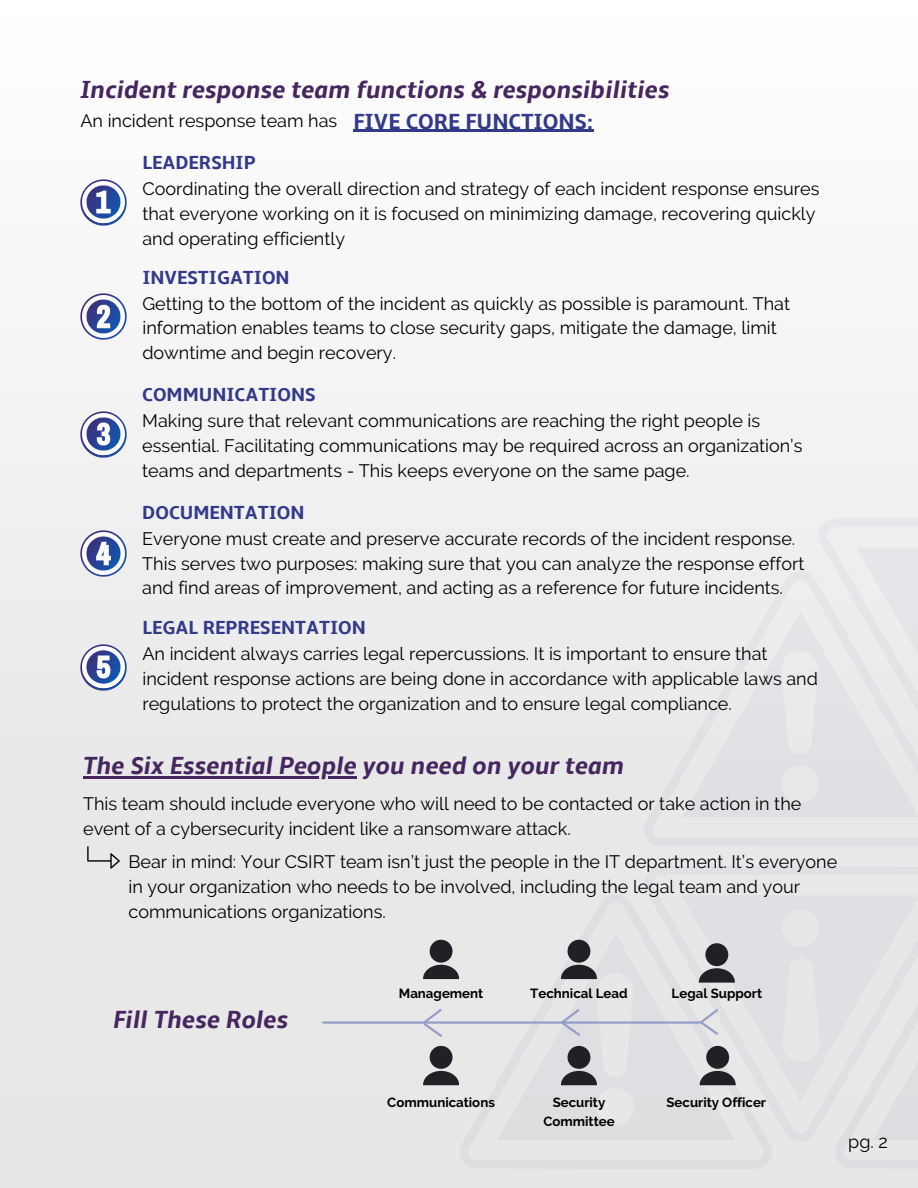
<style>
.page{position:relative;width:918px;height:1188px;background:#fff}
.page>*{position:absolute;margin:0;border:0;box-sizing:border-box;transform-origin:0 0}
.t1{font:italic 700 25.5px "Amble";color:#45265f}
.t2{font:700 22.5px "Amble";color:#333a8a}
.t3{font:700 19.5px "Amble";color:#333a8a}
.t4{font:18px/24.8px "Raleway";color:#000}
.t5{font:700 13.2px/18.5px "Raleway";color:#000;text-align:center}
</style>
<div class="page">
<div style="left:0;top:0;width:918px;height:1188px;background:linear-gradient(to bottom,#fdfdfd,#e0e0e1)"></div>
<img style="left:80px;top:179px;width:46px;height:46px">
<img style="left:83px;top:181px;width:41px;height:42px">
<img style="left:80px;top:294px;width:47px;height:46px">
<img style="left:83px;top:296px;width:41px;height:41px">
<img style="left:80px;top:530px;width:46px;height:46px">
<img style="left:82px;top:533px;width:42px;height:41px">
<img style="left:80px;top:644px;width:47px;height:46px">
<img style="left:83px;top:646px;width:41px;height:42px">
<img style="left:80px;top:411px;width:47px;height:46px">
<img style="left:83px;top:413px;width:41px;height:42px">
<hr style="left:353px;top:130px;width:241px;height:2px;background:#333a8a">
<svg style="left:87px;top:846px;width:32px;height:23px"></svg>
<hr style="left:83px;top:776px;width:274px;height:2px;background:#45265f">
<div style="left:568px;top:940px;width:22px;height:23px;background:#221f26;border-radius:50%"></div>
<svg style="left:423px;top:965px;width:36px;height:14px"></svg>
<div style="left:430px;top:940px;width:23px;height:23px;background:#221f26;border-radius:50%"></div>
<svg style="left:699px;top:968px;width:36px;height:15px"></svg>
<div style="left:705px;top:943px;width:23px;height:23px;background:#221f26;border-radius:50%"></div>
<svg style="left:423px;top:1071px;width:36px;height:14px"></svg>
<div style="left:430px;top:1046px;width:23px;height:23px;background:#221f26;border-radius:50%"></div>
<svg style="left:700px;top:1071px;width:36px;height:14px"></svg>
<div style="left:706px;top:1046px;width:23px;height:23px;background:#221f26;border-radius:50%"></div>
<hr style="left:323px;top:1021px;width:376px;height:3px;background:#969dc7">
<svg style="left:421px;top:1007px;width:23px;height:32px"></svg>
<svg style="left:559px;top:965px;width:75px;height:160px;background:#cdcccf"></svg>
<svg style="left:697px;top:1007px;width:23px;height:30px"></svg>
<p class="t1" style="left:80px;top:75px;width:591px">Incident response team functions &amp; responsibilities</p>
<p class="t4" style="left:80px;top:109px;width:258px">An incident response team has</p>
<p class="t3" style="left:142px;top:152px;width:115px">LEADERSHIP</p>
<p class="t2" style="left:353px;top:108px;width:242px">FIVE CORE FUNCTIONS:</p>
<p class="t4" style="left:142px;top:177px;width:679px">Coordinating the overall direction and strategy of each incident response ensures that everyone working on it is focused on minimizing damage, recovering quickly and operating efficiently</p>
<p class="t3" style="left:142px;top:266px;width:149px">INVESTIGATION</p>
<p class="t4" style="left:142px;top:291px;width:649px">Getting to the bottom of the incident as quickly as possible is paramount. That information enables teams to close security gaps, mitigate the damage, limit downtime and begin recovery.</p>
<p class="t3" style="left:142px;top:384px;width:175px">COMMUNICATIONS</p>
<p class="t4" style="left:142px;top:409px;width:662px">Making sure that relevant communications are reaching the right people is essential. Facilitating communications may be required across an organization’s teams and departments - This keeps everyone on the same page.</p>
<p class="t3" style="left:142px;top:501px;width:164px">DOCUMENTATION</p>
<p class="t4" style="left:142px;top:526px;width:664px">Everyone must create and preserve accurate records of the incident response.<br>This serves two purposes: making sure that you can analyze the response effort and find areas of improvement, and acting as a reference for future incidents.</p>
<p class="t3" style="left:142px;top:617px;width:225px">LEGAL REPRESENTATION</p>
<p class="t4" style="left:142px;top:642px;width:677px">An incident always carries legal repercussions. It is important to ensure that incident response actions are being done in accordance with applicable laws and regulations to protect the organization and to ensure legal compliance.</p>
<p class="t1" style="left:83px;top:751px;width:543px">The Six Essential People you need on your team</p>
<p class="t4" style="left:83px;top:792px;width:720px">This team should include everyone who will need to be contacted or take action in the event of a cybersecurity incident like a ransomware attack.</p>
<p class="t4" style="left:129px;top:849px;width:710px">Bear in mind: Your CSIRT team isn’t just the people in the IT department. It’s everyone in your organization who needs to be involved, including the legal team and your communications organizations.</p>
<p class="t1" style="left:114px;top:1005px;width:176px">Fill These Roles</p>
<p class="t5" style="left:399px;top:984px;width:86px">Management</p>
<p class="t5" style="left:530px;top:984px;width:99px">Technical Lead</p>
<p class="t5" style="left:672px;top:984px;width:92px">Legal Support</p>
<p class="t5" style="left:387px;top:1093px;width:109px">Communications</p>
<p class="t5" style="left:543px;top:1093px;width:73px">Security<br>Committee</p>
<p class="t5" style="left:666px;top:1093px;width:101px">Security Officer</p>
<p class="t4" style="left:848px;top:1129px;width:41px">pg. 2</p>
</div>
